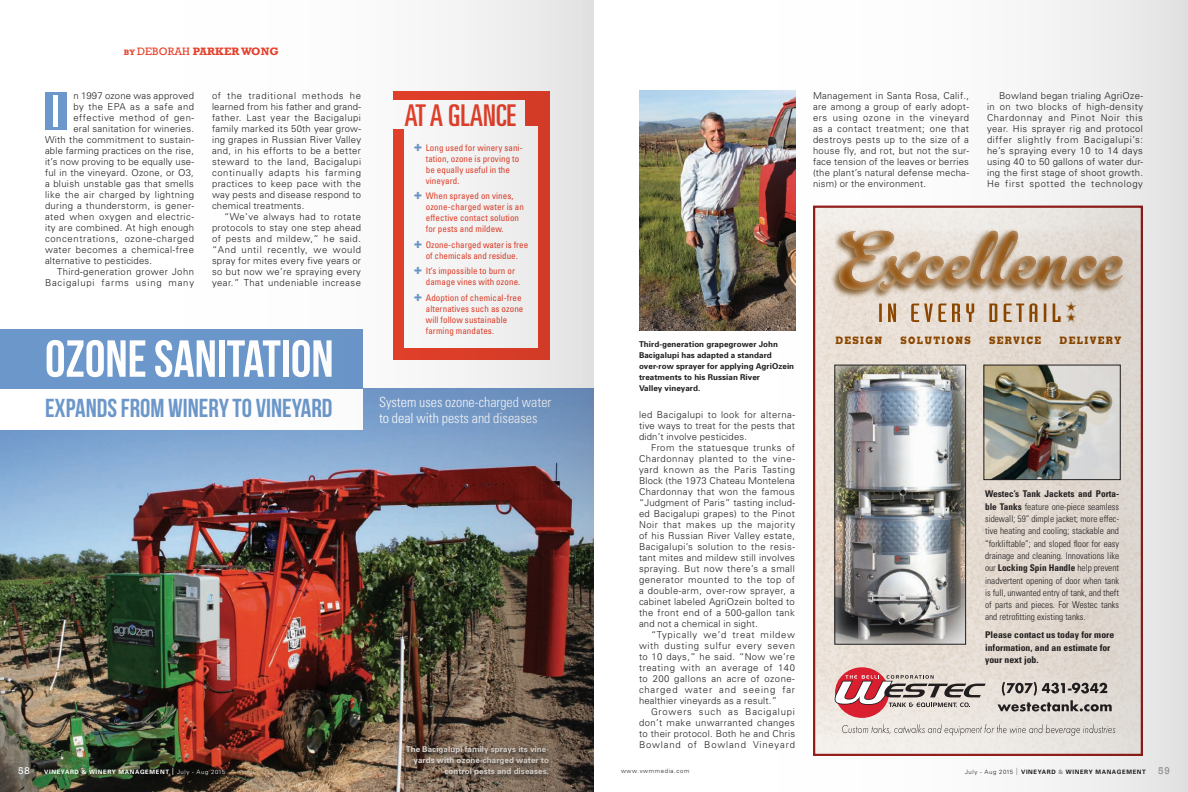
<style>
.page{position:relative;width:1188px;height:792px;background:#fff}
.page>*{position:absolute;margin:0;border:0;box-sizing:border-box;transform-origin:0 0}
.Body_Standard_R{font:700 52px "Bebas Neue";color:#fff}
.Caption_R{font:ultra-condensed 30px "Univers";color:#e6412b}
.Body_Standard_R-2{font:700 26px "Bebas Neue";color:#6c97ca}
.Body_Standard_R-3{font:300 condensed 14px/16px "Univers";color:#fff}
.Caption_R-2{font:700 11px "Rockwell";letter-spacing:.01em;color:#e6412b}
.t1{font:800 10.3px "Memphis";letter-spacing:.15em;color:#8e4900;scale:.85 1}
.t2{font:10px "Rockwell";color:#fff}
.Body_Standard_R-4{font:300 9.5px/11px "Univers";letter-spacing:.03em;color:#231f20;text-align:justify}
.Body_Standard_R-5{font:300 9.5px "Univers";letter-spacing:.065em;color:#231f20}
.Body_Standard_R-6{font:300 9.5px "Univers";letter-spacing:.05em;color:#231f20}
.Body_Standard_R-7{font:300 9.5px "Univers";letter-spacing:.055em;color:#231f20}
.t3{font:300 condensed 9.2px/12.3px "Univers";color:#231f20;text-align:justify}
.t4{font:700 condensed 9.2px/12.3px "Univers";color:#231f20;scale:1.05 1}
.Sidebar_ListText_R{font:condensed 9px/11px "Univers";letter-spacing:.01em;color:#e6412b}
.Caption_R-3{font:700 8px/11px "Univers";letter-spacing:.01em;color:#231f20}
.Caption_R-4{font:700 8px/11px "Univers";letter-spacing:.01em;color:#e1dcd6;text-align:right}
.t5{font:700 6px "Univers";letter-spacing:.1em;color:#231f20}
.t6{font:700 6px "Univers";letter-spacing:.1em;color:#fff}
.t7{font:300 6px "Univers";letter-spacing:.1em;color:#231f20}
.s1{font-size:8px}
.s2{font-weight:400}
.s3{font-weight:900;font-stretch:normal;font-size:14px;color:#6c97ca}
.s4{font-weight:300;font-size:10px}
.s5{font-weight:300}
.s6{font-weight:700}
.s7{font-weight:300;font-size:10px;color:#939598}
.s8{color:#939598}
.s9{font-family:"Rockwell";font-weight:400;font-size:10px;color:#939598}
</style>
<div class="page">
<img style="left:639px;top:0;width:549px;height:792px">
<img style="left:0;top:0;width:594px;height:792px">
<p class="Caption_R-2" style="left:124px;top:45px;width:156px"><span class="s1">BY</span> <span class="s2">DEBORAH</span> PARKER WONG</p>
<p class="Body_Standard_R-4" style="left:73px;top:90px;width:122px">n 1997 ozone was approved</p>
<p class="Body_Standard_R-4" style="left:73px;top:101px;width:122px">by the EPA as a safe and</p>
<p class="Body_Standard_R-7" style="left:73px;top:112px;width:122px">effective method of gen-</p>
<p class="Body_Standard_R-4" style="left:73px;top:123px;width:122px">eral sanitation for wineries.</p>
<p class="Body_Standard_R-4" style="left:45px;top:134px;width:151px">With the commitment to sustain-</p>
<p class="Body_Standard_R-4" style="left:45px;top:145px;width:151px">able farming practices on the rise,</p>
<p class="Body_Standard_R-4" style="left:45px;top:156px;width:151px">it’s now proving to be equally use-</p>
<p class="Body_Standard_R-4" style="left:45px;top:167px;width:150px">ful in the vineyard. Ozone, or O3,</p>
<p class="Body_Standard_R-4" style="left:45px;top:178px;width:151px">a bluish unstable gas that smells</p>
<p class="Body_Standard_R-4" style="left:45px;top:189px;width:151px">like the air charged by lightning</p>
<p class="Body_Standard_R-4" style="left:45px;top:200px;width:151px">during a thunderstorm, is gener-</p>
<p class="Body_Standard_R-4" style="left:45px;top:211px;width:151px">ated when oxygen and electric-</p>
<p class="Body_Standard_R-4" style="left:45px;top:222px;width:151px">ity are combined. At high enough</p>
<p class="Body_Standard_R-5" style="left:45px;top:233px;width:151px">concentrations, ozone-charged</p>
<p class="Body_Standard_R-6" style="left:45px;top:244px;width:151px">water becomes a chemical-free</p>
<p class="Body_Standard_R-4" style="left:45px;top:255px;width:109px">alternative to pesticides.</p>
<p class="Body_Standard_R-4" style="left:45px;top:266px;width:151px;text-align:right">Third-generation grower John<br>Bacigalupi farms using many</p>
<p class="Body_Standard_R-4" style="left:212px;top:90px;width:151px">of the traditional methods he learned from his father and grand&shy;father. Last year the Bacigalupi family marked its 50th year grow&shy;ing grapes in Russian River Valley and, in his efforts to be a better steward to the land, Bacigalupi continually adapts his farming practices to keep pace with the way pests and disease respond to chemical treatments.</p>
<p class="Body_Standard_R-4" style="left:212px;top:211px;width:151px;text-indent:12px">“We’ve always had to rotate protocols to stay one step ahead of pests and mildew,” he said. “And until recently, we would spray for mites every five years or so but now we’re spraying every year.” That undeniable increase</p>
<p class="Caption_R" style="left:405px;top:98px;width:113px">AT A GLANCE</p>
<p class="Sidebar_ListText_R" style="left:426px;top:142px;width:98px;text-indent:-12px"><span class="s3">+</span> Long used for winery sani&shy;tation, ozone is proving to be equally useful in the vineyard.</p>
<p class="Sidebar_ListText_R" style="left:426px;top:190px;width:100px;text-indent:-12px"><span class="s3">+</span> When sprayed on vines, ozone-charged water is an effective contact solution for pests and mildew.</p>
<p class="Sidebar_ListText_R" style="left:414px;top:239px;width:116px;text-align:center"><span class="s3">+</span> Ozone-charged water is free of chemicals and residue.</p>
<p class="Sidebar_ListText_R" style="left:426px;top:265px;width:96px;text-indent:-12px"><span class="s3">+</span> It’s impossible to burn or damage vines with ozone.</p>
<p class="Sidebar_ListText_R" style="left:426px;top:292px;width:99px;text-indent:-12px"><span class="s3">+</span> Adoption of chemical-free alternatives such as ozone will follow sustainable farming mandates.</p>
<p class="Body_Standard_R" style="left:45px;top:330px;width:290px">OZONE SANITATION</p>
<p class="Body_Standard_R-2" style="left:45px;top:394px;width:289px">EXPANDS FROM WINERY TO VINEYARD</p>
<p class="Body_Standard_R-3" style="left:379px;top:393px;width:174px">System uses ozone-charged water to deal with pests and diseases</p>
<p class="t2" style="left:18px;top:765px;width:13px">58</p>
<p class="t6" style="left:44px;top:768px;width:182px">VINEYARD &amp; WINERY MANAGEMENT <span class="s4">|</span> <span class="s5">July - Aug 2015</span></p>
<p class="Caption_R-4" style="left:406px;top:743px;width:145px">The Bacigalupi family sprays its vine&shy;yards with ozone-charged water to control pests and diseases.</p>
<p class="Body_Standard_R-4" style="left:813px;top:90px;width:158px">Management in Santa Rosa, Calif., are among a group of early adopt&shy;ers using ozone in the vineyard as a contact treatment; one that destroys pests up to the size of a house fly, and rot, but not the sur&shy;face tension of the leaves or berries (the plant’s natural defense mecha&shy;nism) or the environment.</p>
<p class="Body_Standard_R-4" style="left:987px;top:90px;width:158px;text-indent:12px">Bowland began trialing AgriOze&shy;in on two blocks of high-density Chardonnay and Pinot Noir this year. His sprayer rig and protocol differ slightly from Bacigalupi’s: he’s spraying every 10 to 14 days using 40 to 50 gallons of water dur&shy;ing the first stage of shoot growth.<br>He first spotted the technology</p>
<p class="Caption_R-3" style="left:639px;top:339px;width:157px">Third-generation grapegrower John<br>Bacigalupi has adapted a standard over-row sprayer for applying AgriOzein treatments to his Russian River<br>Valley vineyard.</p>
<p class="Body_Standard_R-4" style="left:639px;top:409px;width:158px">led Bacigalupi to look for alterna&shy;tive ways to treat for the pests that didn’t involve pesticides.</p>
<p class="Body_Standard_R-4" style="left:639px;top:442px;width:158px;text-indent:12px">From the statuesque trunks of Chardonnay planted to the vine&shy;yard known as the Paris Tasting Block (the 1973 Chateau Montelena Chardonnay that won the famous “Judgment of Paris” tasting includ&shy;ed Bacigalupi grapes) to the Pinot Noir that makes up the majority of his Russian River Valley estate, Bacigalupi’s solution to the resis&shy;tant mites and mildew still involves spraying. But now there’s a small generator mounted to the top of a double-arm, over-row sprayer, a cabinet labeled AgriOzein bolted to the front end of a 500-gallon tank and not a chemical in sight.</p>
<p class="Body_Standard_R-4" style="left:639px;top:629px;width:158px;text-indent:12px">“Typically we’d treat mildew with dusting sulfur every seven to 10 days,” he said. “Now we’re treating with an average of 140 to 200 gallons an acre of ozone&shy;charged water and seeing far healthier vineyards as a result.”</p>
<p class="Body_Standard_R-4" style="left:639px;top:706px;width:158px;text-indent:12px">Growers such as Bacigalupi don’t make unwarranted changes to their protocol. Both he and Chris Bowland of Bowland Vineyard</p>
<p class="t1" style="left:835px;top:334px;width:57px">DESIGN</p>
<p class="t1" style="left:901px;top:334px;width:84px">SOLUTIONS</p>
<p class="t1" style="left:989px;top:334px;width:63px">SERVICE</p>
<p class="t1" style="left:1060px;top:334px;width:74px">DELIVERY</p>
<p class="t3" style="left:985px;top:488px;width:136px"><span class="s6">Westec’s Tank Jackets and Porta&shy;ble Tanks</span> feature one-piece seamless sidewall; 59” dimple jacket; more effec&shy;tive heating and cooling; stackable and “forkliftable”; and sloped floor for easy drainage and cleaning. Innovations like our <span class="s6">Locking Spin Handle</span> help prevent inadvertent opening of door when tank is full, unwanted entry of tank, and theft of parts and pieces. For Westec tanks and retrofitting existing tanks.</p>
<p class="t4" style="left:985px;top:629px;width:125px">Please contact us today for more information, and an estimate for your next job.</p>
<p class="t7" style="left:621px;top:767px;width:70px">www.vwmmedia.com</p>
<p class="t5" style="left:965px;top:768px;width:206px"><span class="s5">July - Aug 2015</span> <span class="s7">|</span> VINEYARD <span class="s8">&amp;</span> WINERY MANAGEMENT <span class="s9">59</span></p>
</div>
